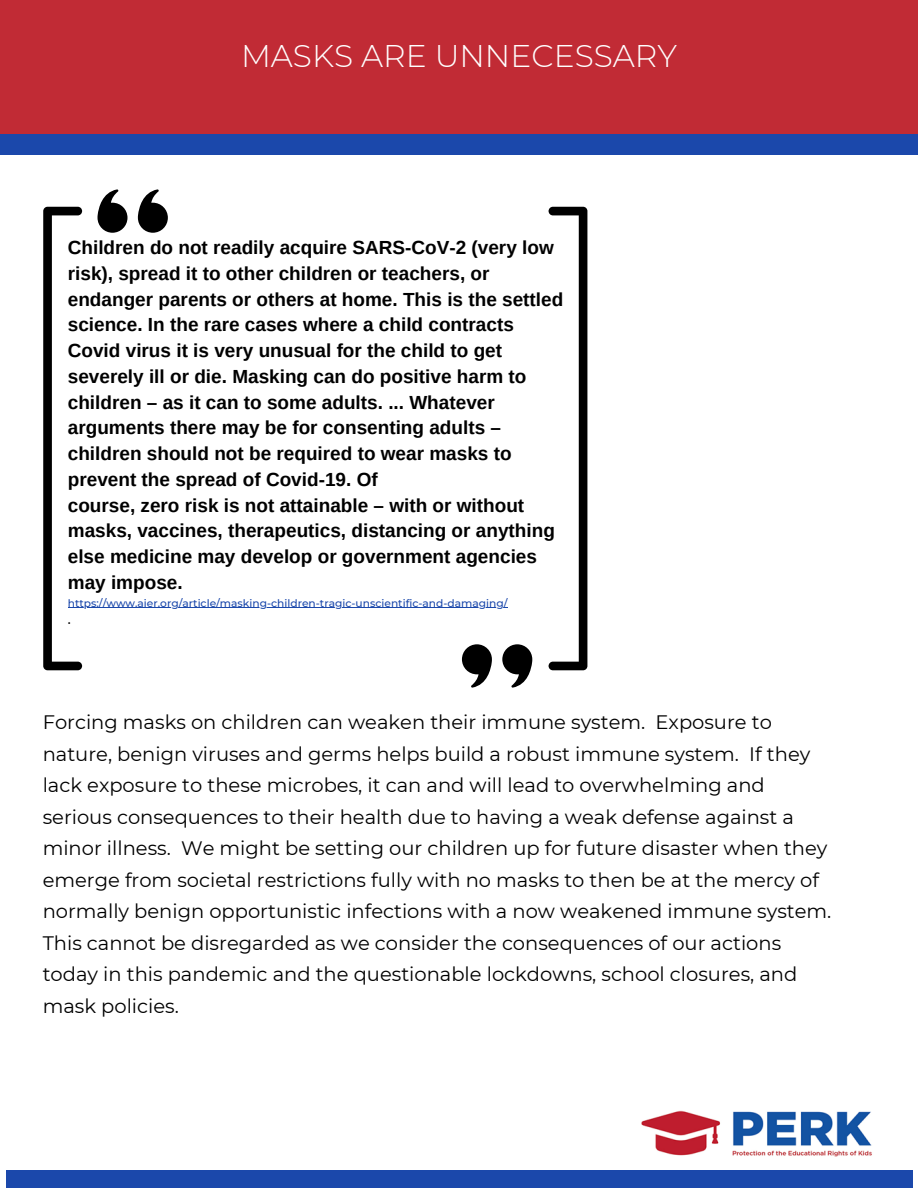
<style>
.page{position:relative;width:918px;height:1188px;background:#fff}
.page>*{position:absolute;margin:0;border:0;box-sizing:border-box;transform-origin:0 0}
.t1{font:300 31.35px "Montserrat";color:#fff}
.t2{font:19.5px/31.5px "Montserrat";color:#000}
.t3{font:700 18.9px/25.8px "Arimo";color:#000}
.t4{font:500 13.2px "Montserrat";color:#000}
.t5{font:500 10.65px "Montserrat";color:#1b48ab}
</style>
<div class="page">
<div style="left:6px;top:1170px;width:906px;height:18px;background:#1b48ab"></div>
<div style="left:0;top:134px;width:918px;height:20px;background:#1b48ab"></div>
<img style="left:641px;top:1110px;width:231px;height:47px">
<div style="left:0;top:0;width:918px;height:134px;background:#c12b35"></div>
<svg style="left:98px;top:189px;width:29px;height:44px"></svg>
<svg style="left:138px;top:189px;width:30px;height:44px"></svg>
<svg style="left:502px;top:644px;width:30px;height:44px"></svg>
<svg style="left:462px;top:644px;width:30px;height:44px"></svg>
<svg style="left:43px;top:207px;width:39px;height:463px"></svg>
<svg style="left:549px;top:207px;width:38px;height:463px"></svg>
<hr style="left:68px;top:608px;width:440px;height:1px;background:#1b48ab">
<p class="t1" style="left:241px;top:37px;width:437px">MASKS ARE UNNECESSARY</p>
<p class="t3" style="left:68px;top:235px;width:497px">Children do not readily acquire SARS-CoV-2 (very low risk), spread it to other children or teachers, or endanger parents or others at home. This is the settled science. In the rare cases where a child contracts Covid virus it is very unusual for the child to get severely ill or die. Masking can do positive harm to children – as it can to some adults. ... Whatever arguments there may be for consenting adults – children should not be required to wear masks to prevent the spread of Covid-19. Of</p>
<p class="t3" style="left:68px;top:492px;width:489px">course, zero risk is not attainable – with or without masks, vaccines, therapeutics, distancing or anything else medicine may develop or government agencies may impose.</p>
<p class="t5" style="left:68px;top:596px;width:441px">https://www.aier.org/article/masking-children-tragic-unscientific-and-damaging/</p>
<p class="t4" style="left:68px;top:611px;width:4px">.</p>
<p class="t2" style="left:43px;top:706px;width:790px">Forcing masks on children can weaken their immune system. Exposure to nature, benign viruses and germs helps build a robust immune system. If they lack exposure to these microbes, it can and will lead to overwhelming and serious consequences to their health due to having a weak defense against a minor illness. We might be setting our children up for future disaster when they emerge from societal restrictions fully with no masks to then be at the mercy of normally benign opportunistic infections with a now weakened immune system.<br>This cannot be disregarded as we consider the consequences of our actions today in this pandemic and the questionable lockdowns, school closures, and mask policies.</p>
</div>
